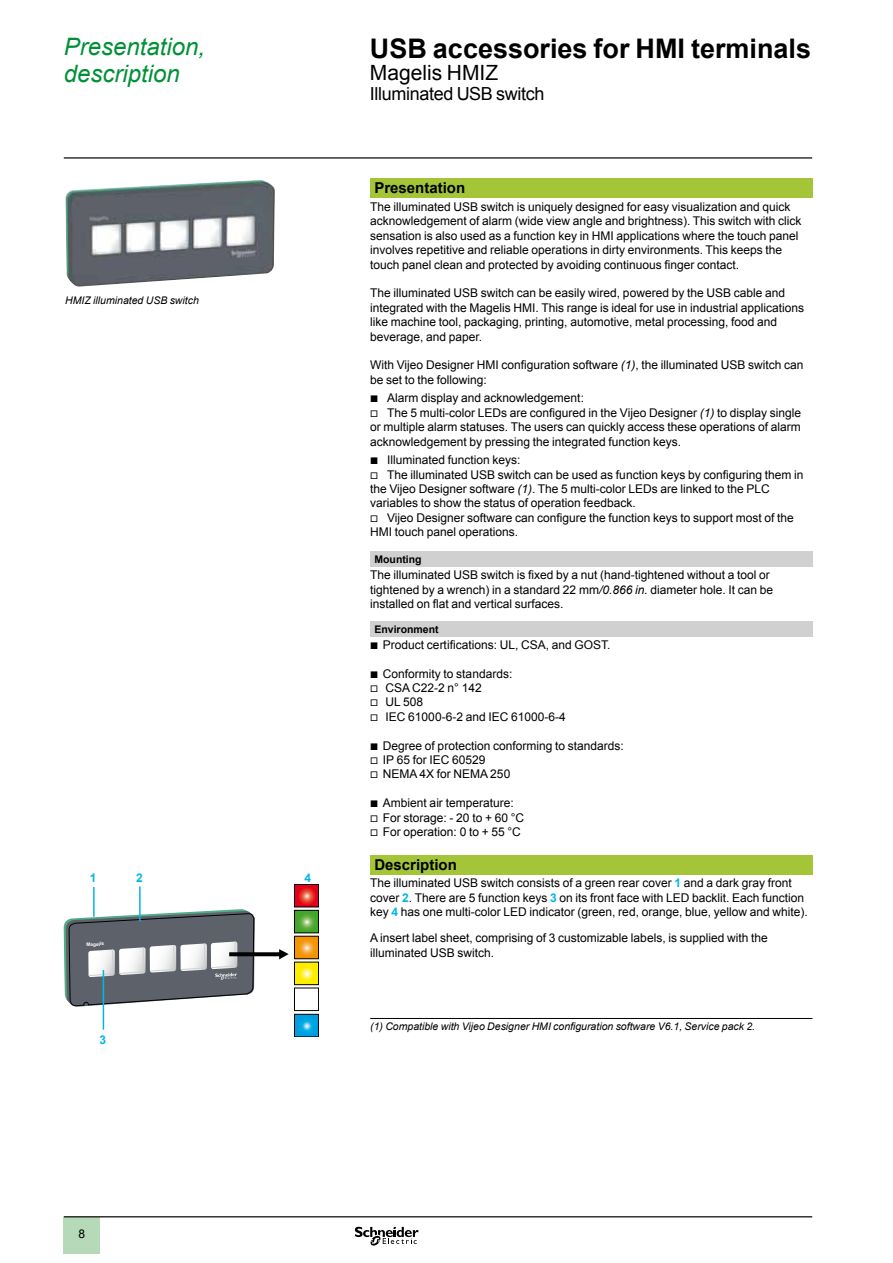
<style>
.page{position:relative;width:893px;height:1263px;background:#fff}
.page>*{position:absolute;margin:0;border:0;box-sizing:border-box;transform-origin:0 0}
.t1{font:700 27px "Arial";color:#000}
.t2{font:italic 24px/27px "Arial";color:#009037}
.t3{font:21px "Arial";color:#000}
.t4{font:18px "Arial";letter-spacing:-.02em;color:#000}
.t5{font:700 15px "Arial";color:#000}
.t6{font:12px/14.4px "Arial";color:#000}
.t7{font:700 12px "Arial";color:#00b6e8}
.t8{font:italic 10.5px "Arial";color:#000}
.t9{font:700 10.5px "Arial";color:#000}
.t10{font:700 4.8px "Arial";color:#fff}
.s1{font-style:italic}
.s2{font-family:"Graph Schneider"}
.s3{font-weight:700;color:#00b6e8}
</style>
<div class="page">
<hr style="left:64px;top:157px;width:748px;height:2px;background:#000">
<div style="left:64px;top:1217px;width:36px;height:37px;background:#b6d9b7"></div>
<hr style="left:64px;top:1216px;width:748px;height:1px;background:#000">
<svg style="left:355px;top:1226px;width:64px;height:20px"></svg>
<div style="left:370px;top:179px;width:442px;height:19px;background:#a4c537"></div>
<div style="left:370px;top:551px;width:442px;height:16px;background:#d0d0d1"></div>
<div style="left:370px;top:621px;width:442px;height:15px;background:#d0d0d1"></div>
<div style="left:370px;top:855px;width:442px;height:20px;background:#a4c537"></div>
<hr style="left:370px;top:1018px;width:442px;height:1px;background:#000">
<svg style="left:296px;top:1016px;width:21px;height:19px"></svg>
<div style="left:294px;top:1014px;width:25px;height:23px;border:1px solid #000"></div>
<svg style="left:64px;top:884px;width:255px;height:127px"></svg>
<hr style="left:93px;top:887px;width:2px;height:30px;background:#00b6e8">
<hr style="left:139px;top:886px;width:2px;height:35px;background:#00b6e8">
<hr style="left:103px;top:970px;width:1px;height:60px;background:#00b6e8">
<img style="left:65px;top:180px;width:210px;height:107px">
<h2 class="t2" style="left:64px;top:34px;width:143px">Presentation, description</h2>
<p class="t8" style="left:65px;top:294px;width:135px">HMIZ illuminated USB switch</p>
<p class="t7" style="left:90px;top:869px;width:8px">1</p>
<p class="t7" style="left:136px;top:869px;width:8px">2</p>
<p class="t7" style="left:304px;top:869px;width:8px">4</p>
<p class="t10" style="left:86px;top:941px;width:19px;rotate:-2deg">Magelis</p>
<p class="t7" style="left:100px;top:1031px;width:8px">3</p>
<h1 class="t1" style="left:370px;top:30px;width:443px">USB accessories for HMI terminals</h1>
<h3 class="t3" style="left:370px;top:59px;width:130px">Magelis HMIZ</h3>
<h3 class="t4" style="left:370px;top:81px;width:176px">Illuminated USB switch</h3>
<p class="t5" style="left:374px;top:178px;width:92px">Presentation</p>
<p class="t6" style="left:370px;top:200px;width:433px">The illuminated USB switch is uniquely designed for easy visualization and quick acknowledgement of alarm (wide view angle and brightness). This switch with click sensation is also used as a function key in HMI applications where the touch panel involves repetitive and reliable operations in dirty environments. This keeps the touch panel clean and protected by avoiding continuous finger contact.</p>
<p class="t6" style="left:370px;top:286px;width:435px">The illuminated USB switch can be easily wired, powered by the USB cable and integrated with the Magelis HMI. This range is ideal for use in industrial applications like machine tool, packaging, printing, automotive, metal processing, food and beverage, and paper.</p>
<p class="t6" style="left:370px;top:358px;width:435px">With Vijeo Designer HMI configuration software <span class="s1">(1)</span>, the illuminated USB switch can be set to the following:</p>
<p class="t6" style="left:370px;top:391px;width:432px"><span class="s2">b</span> Alarm display and acknowledgement:<br><span class="s2">v</span> The 5 multi-color LEDs are configured in the Vijeo Designer <span class="s1">(1)</span> to display single or multiple alarm statuses. The users can quickly access these operations of alarm acknowledgement by pressing the integrated function keys.</p>
<p class="t6" style="left:370px;top:453px;width:435px"><span class="s2">b</span> Illuminated function keys:<br><span class="s2">v</span> The illuminated USB switch can be used as function keys by configuring them in the Vijeo Designer software <span class="s1">(1)</span>. The 5 multi-color LEDs are linked to the PLC variables to show the status of operation feedback.<br><span class="s2">v</span> Vijeo Designer software can configure the function keys to support most of the HMI touch panel operations.</p>
<p class="t9" style="left:374px;top:552px;width:49px">Mounting</p>
<p class="t6" style="left:370px;top:568px;width:404px">The illuminated USB switch is fixed by a nut (hand-tightened without a tool or tightened by a wrench) in a standard 22 mm<span class="s1">/0.866 in.</span> diameter hole. It can be installed on flat and vertical surfaces.</p>
<p class="t9" style="left:374px;top:622px;width:66px">Environment</p>
<p class="t6" style="left:370px;top:637px;width:242px"><span class="s2">b</span> Product certifications: UL, CSA, and GOST.</p>
<p class="t6" style="left:370px;top:666px;width:197px"><span class="s2">b</span> Conformity to standards:<br><span class="s2">v</span> CSA C22-2 n° 142<br><span class="s2">v</span> UL 508<br><span class="s2">v</span> IEC 61000-6-2 and IEC 61000-6-4</p>
<p class="t6" style="left:370px;top:738px;width:255px"><span class="s2">b</span> Degree of protection conforming to standards: <span class="s2">v</span> IP 65 for IEC 60529<br><span class="s2">v</span> NEMA 4X for NEMA 250</p>
<p class="t6" style="left:370px;top:796px;width:155px"><span class="s2">b</span> Ambient air temperature: <span class="s2">v</span> For storage: - 20 to + 60 °C <span class="s2">v</span> For operation: 0 to + 55 °C</p>
<p class="t5" style="left:374px;top:854px;width:84px">Description</p>
<p class="t6" style="left:370px;top:876px;width:439px">The illuminated USB switch consists of a green rear cover <span class="s3">1</span> and a dark gray front cover <span class="s3">2</span>. There are 5 function keys <span class="s3">3</span> on its front face with LED backlit. Each function key <span class="s3">4</span> has one multi-color LED indicator (green, red, orange, blue, yellow and white).</p>
<p class="t6" style="left:370px;top:931px;width:399px">A insert label sheet, comprising of 3 customizable labels, is supplied with the illuminated USB switch.</p>
<p class="t8" style="left:370px;top:1019px;width:386px">(1) Compatible with Vijeo Designer HMI configuration software V6.1, Service pack 2.</p>
<p class="t6" style="left:79px;top:1227px;width:8px">8</p>
</div>
